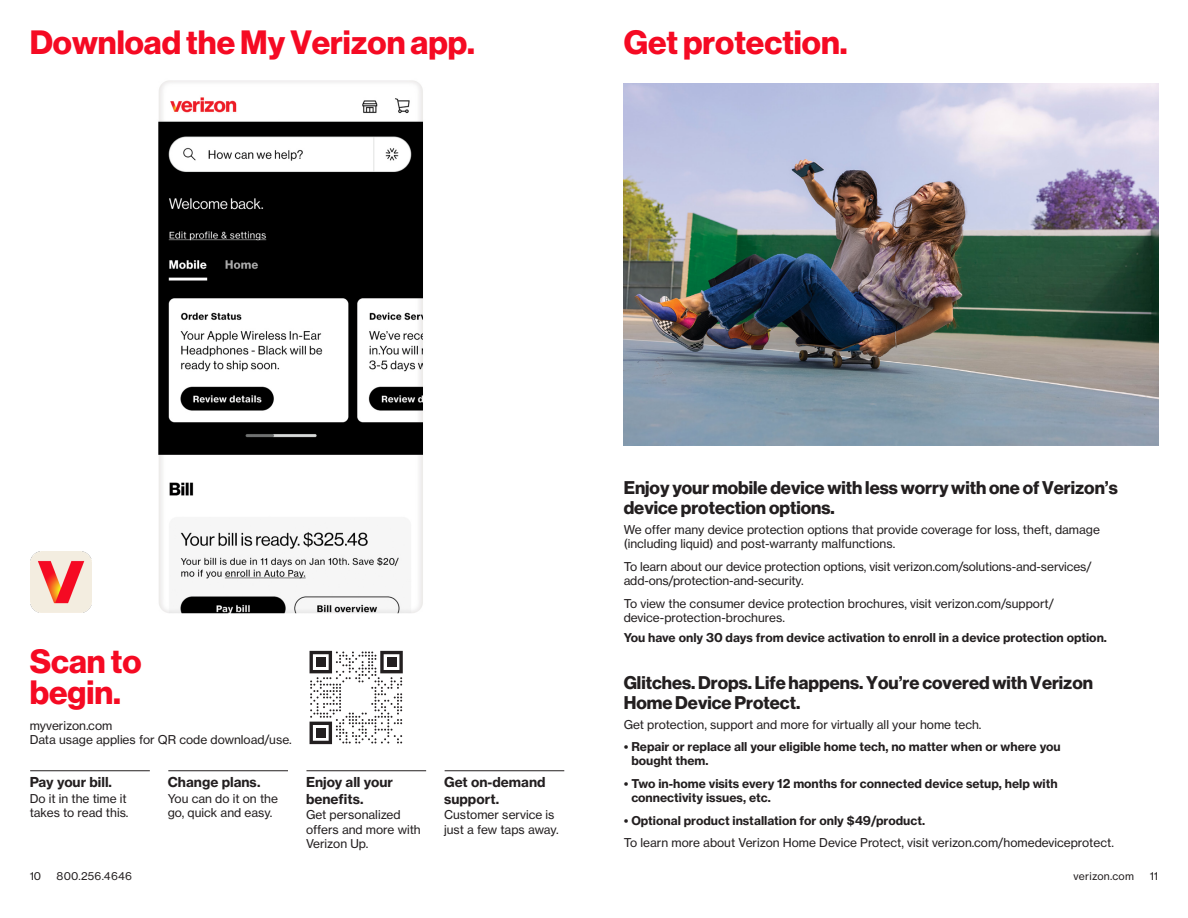
<style>
.page{position:relative;width:1188px;height:918px;background:#fff}
.page>*{position:absolute;margin:0;border:0;box-sizing:border-box;transform-origin:0 0}
.LEGAL_SUPERSCRIPT_INTERIOR_NEW_BRAND_201{font:700 33px/31.3px "Verizon NHGDS";color:#f50a23}
.t1{font:700 18px/20px "Verizon NHGDS";color:#231f20}
.BODY_NEW_BRAND_2013{font:700 13.5px/16.2px "Verizon NHGTX";color:#231f20}
.BODY_NEW_BRAND_2013-2{font:12px/14.4px "Verizon NHGTX";color:#231f20}
.BULLETED_BODY_NEW_BRAND_2013{font:700 12px/14.4px "Verizon NHGTX";color:#231f20}
.t2{font:10.5px "Verizon NHGTX";letter-spacing:.025em;color:#231f20}
</style>
<div class="page">
<img style="left:158px;top:80px;width:265px;height:534px">
<hr style="left:30px;top:770px;width:120px;height:1px;background:#231f20">
<hr style="left:168px;top:770px;width:120px;height:1px;background:#231f20">
<hr style="left:306px;top:770px;width:120px;height:1px;background:#231f20">
<hr style="left:445px;top:770px;width:119px;height:1px;background:#231f20">
<img style="left:30px;top:551px;width:62px;height:62px">
<img style="left:624px;top:83px;width:534px;height:362px">
<svg style="left:310px;top:651px;width:93px;height:93px"></svg>
<div style="left:316px;top:657px;width:10px;height:10px;background:#231f20"></div>
<div style="left:387px;top:657px;width:9px;height:10px;background:#231f20"></div>
<div style="left:316px;top:728px;width:10px;height:10px;background:#231f20"></div>
<img style="left:342px;top:683px;width:28px;height:29px">
<div style="left:347px;top:689px;width:18px;height:17px;background:#fff"></div>
<p class="LEGAL_SUPERSCRIPT_INTERIOR_NEW_BRAND_201" style="left:30px;top:26px;width:447px">Download the My Verizon app.</p>
<p class="LEGAL_SUPERSCRIPT_INTERIOR_NEW_BRAND_201" style="left:624px;top:26px;width:225px">Get protection.</p>
<p class="LEGAL_SUPERSCRIPT_INTERIOR_NEW_BRAND_201" style="left:30px;top:645px;width:113px">Scan to begin.</p>
<p class="BODY_NEW_BRAND_2013-2" style="left:30px;top:718px;width:264px">myverizon.com<br>Data usage applies for QR code download/use.</p>
<p class="BODY_NEW_BRAND_2013" style="left:30px;top:774px;width:84px">Pay your bill.</p>
<p class="BODY_NEW_BRAND_2013-2" style="left:30px;top:791px;width:100px">Do it in the time it takes to read this.</p>
<p class="BODY_NEW_BRAND_2013" style="left:168px;top:774px;width:94px">Change plans.</p>
<p class="BODY_NEW_BRAND_2013-2" style="left:168px;top:791px;width:112px">You can do it on the go, quick and easy.</p>
<p class="BODY_NEW_BRAND_2013" style="left:306px;top:774px;width:88px">Enjoy all your benefits.</p>
<p class="BODY_NEW_BRAND_2013-2" style="left:306px;top:807px;width:116px">Get personalized offers and more with<br>Verizon Up.</p>
<p class="BODY_NEW_BRAND_2013" style="left:444px;top:774px;width:103px">Get on-demand support.</p>
<p class="BODY_NEW_BRAND_2013-2" style="left:444px;top:807px;width:116px">Customer service is just a few taps away.</p>
<p class="t1" style="left:624px;top:477px;width:496px">Enjoy your mobile device with less worry with one of Verizon’s device protection options.</p>
<p class="BODY_NEW_BRAND_2013-2" style="left:624px;top:522px;width:478px">We offer many device protection options that provide coverage for loss, theft, damage (including liquid) and post-warranty malfunctions.</p>
<p class="BODY_NEW_BRAND_2013-2" style="left:624px;top:559px;width:469px">To learn about our device protection options, visit verizon.com/solutions-and-services/ add-ons/protection-and-security.</p>
<p class="BODY_NEW_BRAND_2013-2" style="left:624px;top:596px;width:432px">To view the consumer device protection brochures, visit verizon.com/support/ device-protection-brochures.</p>
<p class="BULLETED_BODY_NEW_BRAND_2013" style="left:624px;top:630px;width:485px">You have only 30 days from device activation to enroll in a device protection option.</p>
<p class="t1" style="left:624px;top:672px;width:471px">Glitches. Drops. Life happens. You’re covered with Verizon<br>Home Device Protect.</p>
<p class="BODY_NEW_BRAND_2013-2" style="left:624px;top:717px;width:359px">Get protection, support and more for virtually all your home tech.</p>
<p class="BULLETED_BODY_NEW_BRAND_2013" style="left:631px;top:739px;width:431px;text-indent:-8px">• Repair or replace all your eligible home tech, no matter when or where you bought them.</p>
<p class="BULLETED_BODY_NEW_BRAND_2013" style="left:631px;top:776px;width:428px;text-indent:-8px">• Two in-home visits every 12 months for connected device setup, help with connectivity issues, etc.</p>
<p class="BULLETED_BODY_NEW_BRAND_2013" style="left:624px;top:813px;width:303px">• Optional product installation for only $49/product.</p>
<p class="BODY_NEW_BRAND_2013-2" style="left:624px;top:835px;width:492px">To learn more about Verizon Home Device Protect, visit verizon.com/homedeviceprotect.</p>
<p class="t2" style="left:30px;top:869px;width:13px">10</p>
<p class="t2" style="left:57px;top:869px;width:77px">800.256.4646</p>
<p class="t2" style="left:1074px;top:869px;width:62px">verizon.com</p>
<p class="t2" style="left:1150px;top:869px;width:10px">11</p>
</div>
